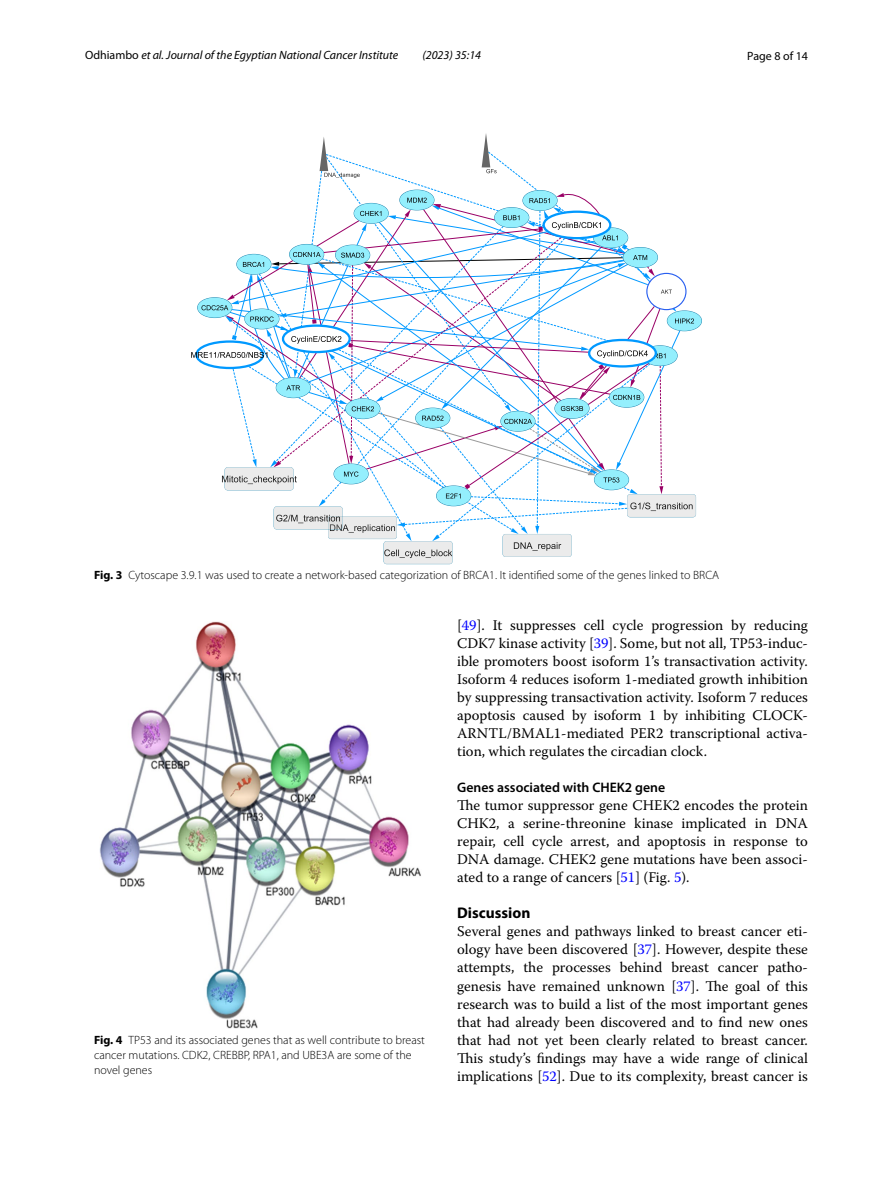
<style>
.page{position:relative;width:893px;height:1187px;background:#fff}
.page>*{position:absolute;margin:0;border:0;box-sizing:border-box;transform-origin:0 0}
.t1{font:700 15.45px "Myriad Pro";color:#000}
.t2{font:14.7px/18px "Warnock Pro";color:#000;text-align:justify}
.t3{font:600 13.8px "Myriad Pro";color:#000}
.t4{font:300 12px/15px "Myriad Pro";color:#000}
.t5{font:italic 12px "Myriad Pro";color:#000}
.t6{font:12px "Myriad Pro";color:#000}
.s1{font-style:normal}
.s2{font-weight:700}
.s3{color:#00f}
</style>
<div class="page">
<div style="left:667px;top:311px;width:35px;height:20px;border:1px solid #2b8cb3;border-radius:50%"></div>
<div style="left:667px;top:311px;width:34px;height:20px;background:#94effd;border-radius:50%"></div>
<svg style="left:191px;top:133px;width:505px;height:431px"></svg>
<img style="left:100px;top:621px;width:321px;height:407px">
<p class="t5" style="left:85px;top:48px;width:315px"><span class="s1">Odhiambo</span> et al. Journal of the Egyptian National Cancer Institute</p>
<p class="t5" style="left:422px;top:48px;width:60px">(2023) 35:14</p>
<p class="t6" style="left:747px;top:48px;width:62px">Page 8 of 14</p>
<p class="t4" style="left:94px;top:568px;width:627px"><span class="s2">Fig. 3</span> Cytoscape 3.9.1 was used to create a network-based categorization of BRCA1. It identified some of the genes linked to BRCA</p>
<p class="t4" style="left:94px;top:1032px;width:332px"><span class="s2">Fig. 4</span> TP53 and its associated genes that as well contribute to breast cancer mutations. CDK2, CREBBP, RPA1, and UBE3A are some of the novel genes</p>
<p class="t2" style="left:457px;top:616px;width:352px">[<span class="s3">49</span>]. It suppresses cell cycle progression by reducing CDK7 kinase activity [<span class="s3">39</span>]. Some, but not all, TP53-induc&shy;ible promoters boost isoform 1’s transactivation activity.<br>Isoform 4 reduces isoform 1-mediated growth inhibition by suppressing transactivation activity. Isoform 7 reduces apoptosis caused by isoform 1 by inhibiting CLOCK-ARNTL/BMAL1-mediated PER2 transcriptional activa&shy;tion, which regulates the circadian clock.</p>
<p class="t3" style="left:457px;top:779px;width:210px">Genes associated with CHEK2 gene</p>
<p class="t2" style="left:457px;top:796px;width:352px">The tumor suppressor gene CHEK2 encodes the protein CHK2, a serine-threonine kinase implicated in DNA repair, cell cycle arrest, and apoptosis in response to DNA damage. CHEK2 gene mutations have been associ&shy;ated to a range of cancers [<span class="s3">51</span>] (Fig. <span class="s3">5</span>).</p>
<p class="t1" style="left:457px;top:903px;width:75px">Discussion</p>
<p class="t2" style="left:457px;top:922px;width:352px">Several genes and pathways linked to breast cancer eti&shy;ology have been discovered [<span class="s3">37</span>]. However, despite these attempts, the processes behind breast cancer patho&shy;genesis have remained unknown [<span class="s3">37</span>]. The goal of this research was to build a list of the most important genes that had already been discovered and to find new ones that had not yet been clearly related to breast cancer.<br>This study’s findings may have a wide range of clinical implications [<span class="s3">52</span>]. Due to its complexity, breast cancer is</p>
</div>
